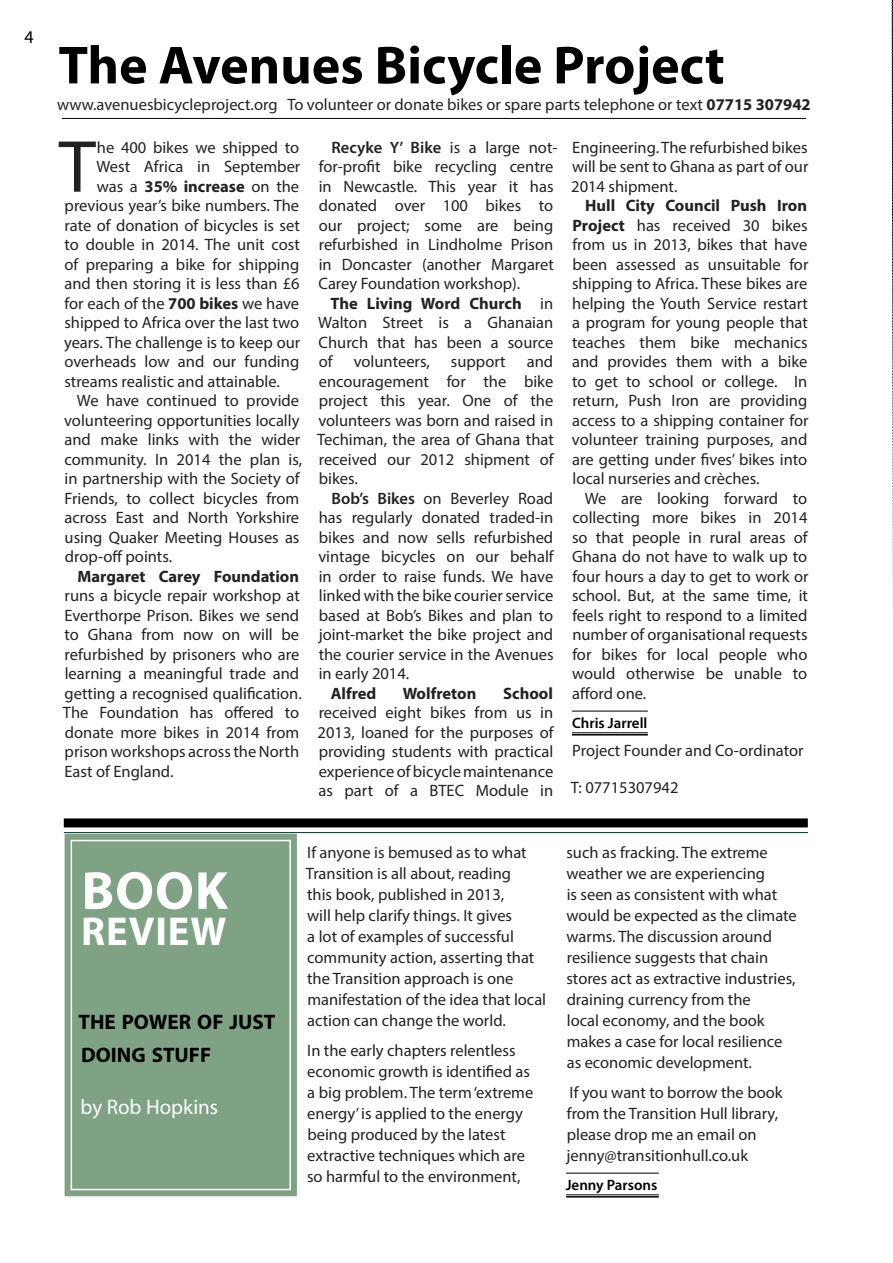
<style>
.page{position:relative;width:893px;height:1263px;background:#fff}
.page>*{position:absolute;margin:0;border:0;box-sizing:border-box;transform-origin:0 0}
.t1{font:74.4px "Myriad Pro";color:#222223}
.t2{font:700 54px "Myriad Pro";color:#000}
.t3{font:700 54px "Myriad Pro";color:#fff}
.t4{font:700 40.5px "Myriad Pro";letter-spacing:.02em;color:#fff}
.t5{font:700 21px/33px "Myriad Pro";color:#000}
.t6{font:21px "Myriad Pro";color:#fff}
.t7{font:18px "Myriad Pro";color:#000}
.t8{font:16.5px/19.5px "Myriad Pro";color:#222223;text-align:justify}
.t9{font:700 16.5px "Myriad Pro";color:#222223}
.t10{font:600 15px "Myriad Pro";color:#000}
.s1{font-weight:700}
.s2{font-weight:400}
.s3{font-weight:600}
</style>
<div class="page">
<svg style="left:892px;top:0;width:1px;height:616px"></svg>
<div style="left:63px;top:832px;width:236px;height:365px;background:#7fa184"></div>
<div style="left:71px;top:840px;width:220px;height:350px;border:2px solid #fff"></div>
<div style="left:64px;top:818px;width:744px;height:9px;background:#000"></div>
<hr style="left:64px;top:832px;width:744px;height:1px;background:#012e23">
<hr style="left:62px;top:118px;width:744px;height:1px;background:#000">
<hr style="left:572px;top:711px;width:76px;height:1px;background:#000">
<hr style="left:572px;top:732px;width:76px;height:1px;background:#000">
<hr style="left:572px;top:734px;width:76px;height:1px;background:#000">
<hr style="left:566px;top:1173px;width:93px;height:1px;background:#000">
<hr style="left:566px;top:1194px;width:93px;height:1px;background:#000">
<hr style="left:566px;top:1196px;width:93px;height:1px;background:#000">
<p class="t7" style="left:24px;top:26px;width:11px">4</p>
<h2 class="t2" style="left:59px;top:30px;width:668px">The Avenues Bicycle Project</h2>
<p class="t8" style="left:57px;top:95px;width:755px">www.avenuesbicycleproject.org To volunteer or donate bikes or spare parts telephone or text <span class="s1">07715 307942</span></p>
<h1 class="t1" style="left:59px;top:121px;width:38px">T</h1>
<p class="t8" style="left:97px;top:137px;width:204px">he 400 bikes we shipped to</p>
<p class="t8" style="left:97px;top:157px;width:205px">West Africa in September</p>
<p class="t9" style="left:97px;top:175px;width:204px"><span class="s2">was a</span> 35% increase <span class="s2">on the</span></p>
<p class="t8" style="left:65px;top:196px;width:236px">previous year’s bike numbers. The</p>
<p class="t8" style="left:65px;top:215px;width:237px">rate of donation of bicycles is set</p>
<p class="t8" style="left:65px;top:235px;width:237px">to double in 2014. The unit cost</p>
<p class="t8" style="left:65px;top:254px;width:236px">of preparing a bike for shipping</p>
<p class="t8" style="left:64px;top:274px;width:237px">and then storing it is less than £6</p>
<p class="t8" style="left:65px;top:293px;width:236px">for each of the <span class="s1">700 bikes</span> we have</p>
<p class="t8" style="left:64px;top:313px;width:236px">shipped to Africa over the last two</p>
<p class="t8" style="left:64px;top:332px;width:238px">years. The challenge is to keep our</p>
<p class="t8" style="left:65px;top:352px;width:236px">overheads low and our funding</p>
<p class="t8" style="left:64px;top:371px;width:217px">streams realistic and attainable.</p>
<p class="t8" style="left:77px;top:391px;width:224px">We have continued to provide</p>
<p class="t8" style="left:64px;top:410px;width:237px">volunteering opportunities locally</p>
<p class="t8" style="left:64px;top:430px;width:237px">and make links with the wider</p>
<p class="t8" style="left:65px;top:449px;width:239px">community. In 2014 the plan is,</p>
<p class="t8" style="left:65px;top:469px;width:237px">in partnership with the Society of</p>
<p class="t8" style="left:65px;top:488px;width:236px">Friends, to collect bicycles from</p>
<p class="t8" style="left:64px;top:508px;width:236px">across East and North Yorkshire</p>
<p class="t8" style="left:65px;top:527px;width:236px">using Quaker Meeting Houses as</p>
<p class="t8" style="left:65px;top:547px;width:109px">drop-off points.</p>
<p class="t9" style="left:78px;top:565px;width:223px">Margaret Carey Foundation</p>
<p class="t8" style="left:63px;top:586px;width:240px;text-align:left">runs a bicycle repair workshop at<br>Everthorpe Prison. Bikes we send to Ghana from now on will be refurbished by prisoners who are learning a meaningful trade and getting a recognised qualification.<br>The Foundation has offered to donate more bikes in 2014 from prison workshops across the North<br>East of England.</p>
<p class="t8" style="left:319px;top:137px;width:240px;text-align:left;text-indent:13px"><span class="s3">Recyke Y’ Bike</span> is a large not&shy;for-profit bike recycling centre in Newcastle. This year it has donated over 100 bikes to our project; some are being refurbished in Lindholme Prison in Doncaster (another Margaret<br>Carey Foundation workshop).</p>
<p class="t8" style="left:318px;top:293px;width:236px;text-indent:12px"><span class="s1">The Living Word Church</span> in Walton Street is a Ghanaian Church that has been a source of</p>
<p class="t8" style="left:317px;top:352px;width:238px;text-indent:210px">and encouragement for the bike project this year. One of the volunteers was born and raised in Techiman, the area of Ghana that received our 2012 shipment of bikes.</p>
<p class="t8" style="left:318px;top:488px;width:237px;text-indent:13px"><span class="s3">Bob’s Bikes</span> on Beverley Road has regularly donated traded-in bikes and now sells refurbished vintage bicycles on our behalf in order to raise funds. We have linked with the bike courier service based at Bob’s Bikes and plan to joint-market the bike project and the courier service in the Avenues in early 2014.</p>
<p class="t9" style="left:331px;top:683px;width:47px">Alfred</p>
<p class="t9" style="left:403px;top:683px;width:75px">Wolfreton</p>
<p class="t9" style="left:503px;top:683px;width:51px">School</p>
<p class="t8" style="left:318px;top:703px;width:238px">received eight bikes from us in 2013, loaned for the purposes of providing students with practical experience of bicycle maintenance as part of a BTEC Module in</p>
<p class="t8" style="left:354px;top:352px;width:77px">volunteers,</p>
<p class="t8" style="left:451px;top:352px;width:56px">support</p>
<p class="t8" style="left:571px;top:137px;width:239px">Engineering. The refurbished bikes will be sent to Ghana as part of our 2014 shipment.</p>
<p class="t8" style="left:572px;top:196px;width:238px;text-indent:13px"><span class="s1">Hull City Council Push Iron Project</span> has received 30 bikes from us in 2013, bikes that have been assessed as unsuitable for shipping to Africa. These bikes are helping the Youth Service restart a program for young people that teaches them bike mechanics and provides them with a bike to get to school or college. In return, Push Iron are providing access to a shipping container for volunteer training purposes, and are getting under fives’ bikes into local nurseries and crèches.</p>
<p class="t8" style="left:572px;top:488px;width:238px;text-indent:13px">We are looking forward to collecting more bikes in 2014 so that people in rural areas of Ghana do not have to walk up to four hours a day to get to work or school. But, at the same time, it feels right to respond to a limited number of organisational requests for bikes for local people who would otherwise be unable to afford one.</p>
<p class="t10" style="left:572px;top:714px;width:77px">Chris Jarrell</p>
<p class="t8" style="left:572px;top:741px;width:233px">Project Founder and Co-ordinator</p>
<p class="t8" style="left:571px;top:777px;width:109px">T: 07715307942</p>
<h2 class="t3" style="left:82px;top:855px;width:148px">BOOK</h2>
<h3 class="t4" style="left:81px;top:905px;width:147px">REVIEW</h3>
<p class="t5" style="left:79px;top:1004px;width:198px">THE POWER OF JUST<br>DOING STUFF</p>
<p class="t6" style="left:81px;top:1094px;width:139px">by Rob Hopkins</p>
<p class="t8" style="left:306px;top:842px;width:242px;line-height:21px;text-align:left">If anyone is bemused as to what<br>Transition is all about, reading<br>this book, published in 2013,<br>will help clarify things. It gives<br>a lot of examples of successful community action, asserting that the Transition approach is one manifestation of the idea that local action can change the world.</p>
<p class="t8" style="left:307px;top:1039px;width:228px;line-height:21px;text-align:left">In the early chapters relentless economic growth is identified as a big problem. The term ‘extreme energy’ is applied to the energy being produced by the latest extractive techniques which are so harmful to the environment,</p>
<p class="t8" style="left:566px;top:842px;width:232px;line-height:21px;text-align:left">such as fracking. The extreme weather we are experiencing<br>is seen as consistent with what would be expected as the climate warms. The discussion around resilience suggests that chain stores act as extractive industries, draining currency from the<br>local economy, and the book makes a case for local resilience as economic development.</p>
<p class="t8" style="left:566px;top:1081px;width:218px;line-height:21px;text-align:left">If you want to borrow the book from the Transition Hull library, please drop me an email on jenny@transitionhull.co.uk</p>
<p class="t10" style="left:566px;top:1176px;width:93px">Jenny Parsons</p>
</div>
